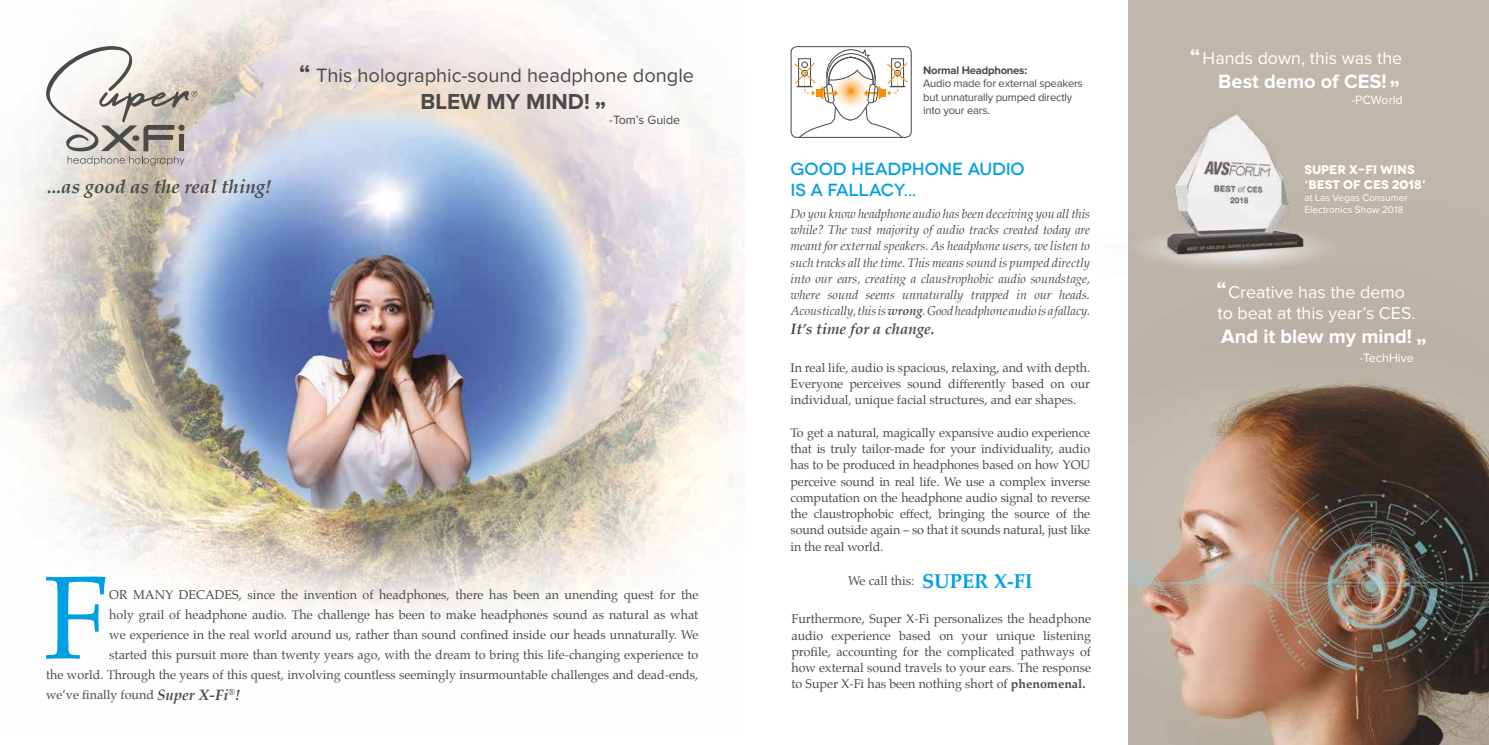
<style>
.page{position:relative;width:1489px;height:745px;background:#fff}
.page>*{position:absolute;margin:0;border:0;box-sizing:border-box;transform-origin:0 0}
.t1{font:118.25px "Palatino";color:#009fe3}
.t2{font:700 25px "Proxima Nova";color:#4a4a49}
.t3{font:700 22.5px "Proxima Nova";color:#4a4a49}
.t4{font:700 22.25px "Proxima Nova";color:#fff}
.t5{font:20px "Proxima Nova";color:#4a4a49}
.t6{font:700 20px "Proxima Nova";color:#fff}
.t7{font:italic 700 18.75px "Palatino";color:#4a4a49}
.t8{font:17.75px/21.4px "Proxima Nova";color:#fff;text-align:center}
.t9{font:500 17.5px/21px "Novecentowide";letter-spacing:-.01em;color:#009fe3}
.t10{font:italic 700 15px "Palatino";color:#4a4a49}
.t11{font:12.5px/16.2px "Palatino";color:#4a4a49;text-align:justify}
.t12{font:italic 12.5px/16.2px "Palatino";color:#4a4a49;text-align:justify}
.t13{font:700 12.5px/15px "Novecentowide";color:#fff}
.t14{font:12.5px "Proxima Nova";color:#fff}
.t15{font:12.5px "Proxima Nova";color:#4a4a49}
.t16{font:11.25px/13.5px "Proxima Nova";letter-spacing:-.02em;color:#4a4a49}
.t17{font:700 11.25px "Proxima Nova";letter-spacing:-.02em;color:#4a4a49}
.t18{font:10px/12px "Proxima Nova";color:#fff}
.s1{font-weight:700;font-style:italic;font-size:15px}
.s2{font-weight:700}
.s3{font-weight:700;font-size:20px;color:#009fe3}
</style>
<div class="page">
<img style="left:0;top:0;width:744px;height:616px">
<img style="left:1128px;top:0;width:360px;height:744px">
<img style="left:1128px;top:104px;width:212px;height:172px">
<svg style="left:793px;top:48px;width:115px;height:88px"></svg>
<div style="left:790px;top:46px;width:121px;height:92px;border:1px solid #4a4a49;border-radius:6px"></div>
<svg style="left:45px;top:46px;width:152px;height:119px"></svg>
<h2 class="t2" style="left:299px;top:62px;width:13px">“</h2>
<h3 class="t5" style="left:316px;top:66px;width:379px">This holographic-sound headphone dongle</h3>
<h3 class="t3" style="left:420px;top:91px;width:171px">BLEW MY MIND!</h3>
<h2 class="t2" style="left:606px;top:112px;width:13px;rotate:-180deg">“</h2>
<h3 class="t7" style="left:47px;top:171px;width:226px">...as good as the real thing!</h3>
<p class="t15" style="left:609px;top:114px;width:73px">-Tom’s Guide</p>
<h1 class="t1" style="left:44px;top:519px;width:67px">F</h1>
<p class="t11" style="left:109px;top:586px;width:590px">OR MANY DECADES, since the invention of headphones, there has been an unending quest for the</p>
<p class="t11" style="left:109px;top:606px;width:590px">holy grail of headphone audio. The challenge has been to make headphones sound as natural as what</p>
<p class="t11" style="left:109px;top:626px;width:590px">we experience in the real world around us, rather than sound confined inside our heads unnaturally. We</p>
<p class="t11" style="left:109px;top:646px;width:590px">started this pursuit more than twenty years ago, with the dream to bring this life-changing experience to</p>
<p class="t11" style="left:46px;top:666px;width:653px">the world. Through the years of this quest, involving countless seemingly insurmountable challenges and dead-ends,</p>
<p class="t11" style="left:46px;top:686px;width:195px">we’ve finally found <span class="s1">Super X-Fi</span><sup>®</sup><span class="s1">!</span></p>
<p class="t17" style="left:923px;top:65px;width:105px">Normal Headphones:</p>
<p class="t16" style="left:923px;top:77px;width:161px">Audio made for external speakers but unnaturally pumped directly into your ears.</p>
<h3 class="t9" style="left:790px;top:159px;width:236px">GOOD HEADPHONE AUDIO<br>IS A FALLACY...</h3>
<p class="t12" style="left:790px;top:205px;width:301px">Do you know headphone audio has been deceiving you all this while? The vast majority of audio tracks created today are meant for external speakers. As headphone users, we listen to such tracks all the time. This means sound is pumped directly into our ears, creating a claustrophobic audio soundstage, where sound seems unnaturally trapped in our heads.<br>Acoustically, this is <span class="s2">wrong</span>. Good headphone audio is a fallacy.</p>
<p class="t10" style="left:790px;top:316px;width:146px">It’s time for a change.</p>
<p class="t11" style="left:790px;top:359px;width:301px">In real life, audio is spacious, relaxing, and with depth.<br>Everyone perceives sound differently based on our individual, unique facial structures, and ear shapes.</p>
<p class="t11" style="left:790px;top:424px;width:301px">To get a natural, magically expansive audio experience that is truly tailor-made for your individuality, audio has to be produced in headphones based on how YOU perceive sound in real life. We use a complex inverse computation on the headphone audio signal to reverse the claustrophobic effect, bringing the source of the sound outside again – so that it sounds natural, just like in the real world.</p>
<p class="t11" style="left:848px;top:572px;width:186px">We call this: <span class="s3">SUPER X-Fi</span></p>
<p class="t11" style="left:791px;top:610px;width:301px">Furthermore, Super X-Fi personalizes the headphone audio experience based on your unique listening profile, accounting for the complicated pathways of how external sound travels to your ears. The response to Super X-Fi has been nothing short of <span class="s2">phenomenal.</span></p>
<h3 class="t4" style="left:1189px;top:46px;width:12px">“</h3>
<h3 class="t8" style="left:1202px;top:48px;width:201px">Hands down, this was the</h3>
<h3 class="t6" style="left:1218px;top:72px;width:170px">Best demo of CES!</h3>
<h3 class="t4" style="left:1399px;top:90px;width:12px;rotate:-180deg">“</h3>
<p class="t14" style="left:1351px;top:94px;width:53px">-PCWorld</p>
<p class="t13" style="left:1304px;top:162px;width:123px">SUPER X-FI WINS ‘BEST OF CES 2018’</p>
<p class="t18" style="left:1304px;top:192px;width:105px">at Las Vegas Consumer<br>Electronics Show 2018</p>
<h3 class="t4" style="left:1216px;top:279px;width:12px">“</h3>
<h3 class="t8" style="left:1217px;top:282px;width:199px">Creative has the demo<br>to beat at this year’s CES.</h3>
<h3 class="t6" style="left:1221px;top:327px;width:192px">And it blew my mind!</h3>
<p class="t14" style="left:1359px;top:352px;width:56px">-TechHive</p>
<h3 class="t4" style="left:1426px;top:347px;width:12px;rotate:-180deg">“</h3>
</div>
